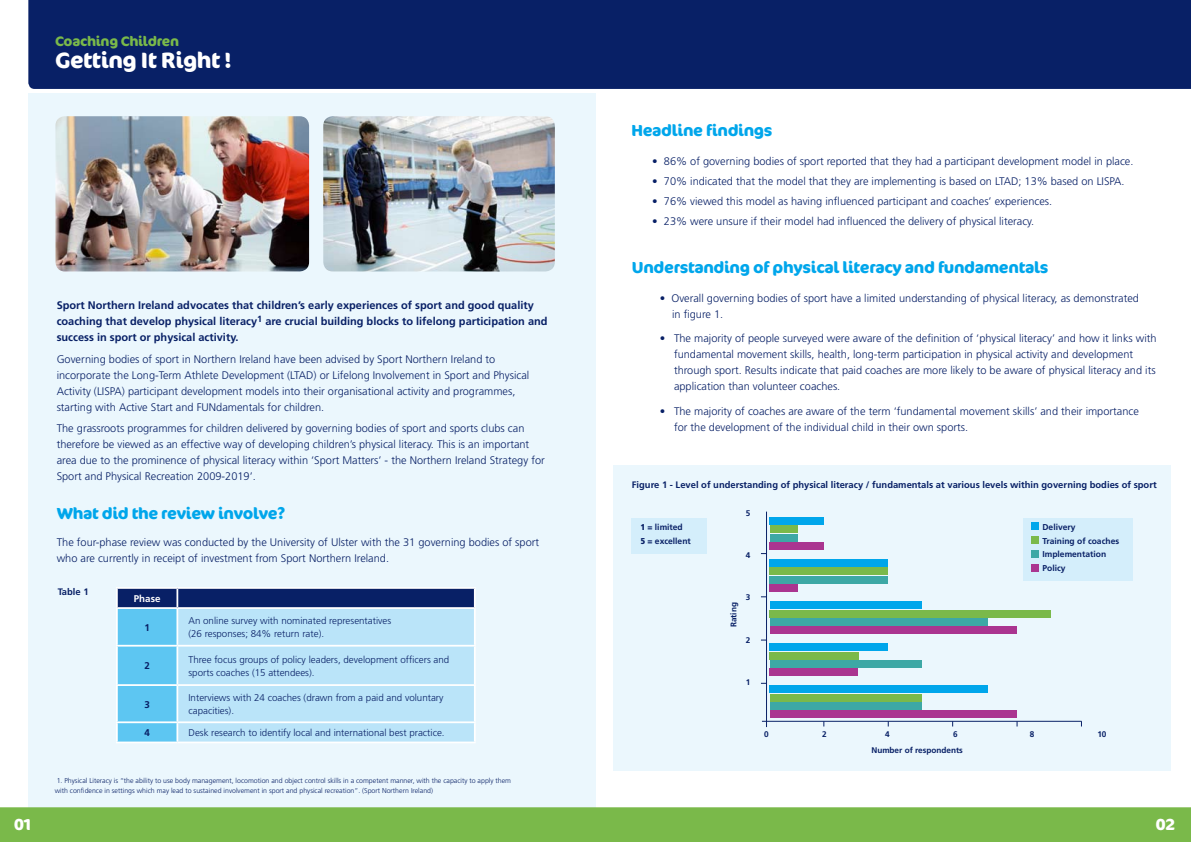
<style>
.page{position:relative;width:1191px;height:842px;background:#fff}
.page>*{position:absolute;margin:0;border:0;box-sizing:border-box;transform-origin:0 0}
.t1{font:700 22.1px "Cocon";letter-spacing:-.02em;color:#fff}
.t2{font:700 16px "Cocon";letter-spacing:-.02em;color:#00a6eb}
.t3{font:700 16px "Cocon";color:#fff}
.t4{font:700 13.7px "Cocon";letter-spacing:-.02em;color:#7ab94a}
.t5{font:300 11px/16px "Frutiger";color:#082066}
.t6{font:700 11px/16px "Frutiger";color:#082066}
.t7{font:300 9.8px/13.3px "Frutiger";color:#082066}
.t8{font:700 9.8px "Frutiger";color:#fff}
.t9{font:700 9.8px "Frutiger";color:#082066}
.t10{font:700 9.4px "Frutiger";color:#082066}
.t11{font:700 8.5px/13.6px "Frutiger";color:#082066}
.t12{font:700 8.2px "Frutiger";color:#082066}
.t13{font:300 7px/10px "Frutiger";color:#082066}
.s1{font-weight:900;font-stretch:condensed}
</style>
<div class="page">
<div style="left:28px;top:94px;width:567px;height:724px;background:#ebf7fd"></div>
<div style="left:0;top:807px;width:1191px;height:35px;background:#7ab94a"></div>
<div style="left:28px;top:0;width:1163px;height:89px;background:#082066"></div>
<hr style="left:116px;top:587px;width:61px;height:2px;background:#fff">
<hr style="left:177px;top:587px;width:299px;height:2px;background:#fff">
<svg style="left:116px;top:588px;width:360px;height:153px"></svg>
<hr style="left:116px;top:741px;width:61px;height:2px;background:#fff">
<hr style="left:177px;top:741px;width:299px;height:2px;background:#fff">
<div style="left:613px;top:465px;width:558px;height:305px;background:#ebf7fd"></div>
<hr style="left:766px;top:512px;width:1px;height:215px;background:#082066">
<hr style="left:762px;top:721px;width:319px;height:1px;background:#082066">
<div style="left:769px;top:517px;width:55px;height:8px;background:#00a6eb"></div>
<div style="left:769px;top:526px;width:28px;height:7px;background:#7ab94a"></div>
<div style="left:769px;top:534px;width:28px;height:7px;background:#3da8a5"></div>
<div style="left:769px;top:542px;width:55px;height:8px;background:#aa3590"></div>
<div style="left:769px;top:559px;width:119px;height:8px;background:#00a6eb"></div>
<div style="left:769px;top:568px;width:119px;height:7px;background:#7ab94a"></div>
<div style="left:769px;top:576px;width:119px;height:7px;background:#3da8a5"></div>
<div style="left:769px;top:585px;width:29px;height:7px;background:#aa3590"></div>
<div style="left:769px;top:601px;width:152px;height:8px;background:#00a6eb"></div>
<div style="left:769px;top:610px;width:282px;height:7px;background:#7ab94a"></div>
<div style="left:769px;top:618px;width:218px;height:8px;background:#3da8a5"></div>
<div style="left:769px;top:627px;width:247px;height:7px;background:#aa3590"></div>
<div style="left:769px;top:643px;width:119px;height:8px;background:#00a6eb"></div>
<div style="left:769px;top:652px;width:89px;height:7px;background:#7ab94a"></div>
<div style="left:769px;top:660px;width:152px;height:8px;background:#3da8a5"></div>
<div style="left:769px;top:669px;width:89px;height:7px;background:#aa3590"></div>
<div style="left:769px;top:686px;width:218px;height:7px;background:#00a6eb"></div>
<div style="left:769px;top:694px;width:152px;height:7px;background:#7ab94a"></div>
<div style="left:769px;top:702px;width:152px;height:8px;background:#3da8a5"></div>
<div style="left:769px;top:711px;width:247px;height:7px;background:#aa3590"></div>
<div style="left:1023px;top:518px;width:109px;height:62px;background:#d4eefb"></div>
<div style="left:1030px;top:523px;width:8px;height:7px;background:#00a6eb"></div>
<div style="left:1030px;top:536px;width:8px;height:8px;background:#7ab94a"></div>
<div style="left:1030px;top:550px;width:8px;height:8px;background:#3da8a5"></div>
<div style="left:1030px;top:564px;width:8px;height:7px;background:#aa3590"></div>
<img style="left:55px;top:116px;width:254px;height:155px">
<img style="left:323px;top:116px;width:232px;height:155px">
<div style="left:631px;top:518px;width:75px;height:35px;background:#d4eefb"></div>
<p class="t4" style="left:55px;top:33px;width:126px">Coaching Children</p>
<h1 class="t1" style="left:55px;top:47px;width:178px">Getting It Right !</h1>
<p class="t6" style="left:57px;top:297px;width:492px">Sport Northern Ireland advocates that children’s early experiences of sport and good quality coaching that develop physical literacy<sup>1</sup> are crucial building blocks to lifelong participation and success in sport or physical activity.</p>
<p class="t5" style="left:57px;top:351px;width:474px">Governing bodies of sport in Northern Ireland have been advised by Sport Northern Ireland to incorporate the Long-Term Athlete Development (LTAD) or Lifelong Involvement in Sport and Physical Activity (LISPA) participant development models into their organisational activity and programmes, starting with Active Start and FUNdamentals for children.</p>
<p class="t5" style="left:57px;top:421px;width:489px">The grassroots programmes for children delivered by governing bodies of sport and sports clubs can therefore be viewed as an effective way of developing children’s physical literacy. This is an important area due to the prominence of physical literacy within ‘Sport Matters’ - the Northern Ireland Strategy for Sport and Physical Recreation 2009-2019’.</p>
<h2 class="t2" style="left:57px;top:503px;width:230px">What did the review involve?</h2>
<p class="t5" style="left:57px;top:534px;width:484px">The four-phase review was conducted by the University of Ulster with the 31 governing bodies of sport who are currently in receipt of investment from Sport Northern Ireland.</p>
<p class="t8" style="left:134px;top:593px;width:28px">Phase</p>
<p class="t9" style="left:144px;top:621px;width:7px">1</p>
<p class="t7" style="left:188px;top:614px;width:204px">An online survey with nominated representatives (26 responses; 84% return rate).</p>
<p class="t9" style="left:144px;top:660px;width:7px">2</p>
<p class="t7" style="left:188px;top:652px;width:262px">Three focus groups of policy leaders, development officers and sports coaches (15 attendees).</p>
<p class="t9" style="left:144px;top:698px;width:7px">3</p>
<p class="t7" style="left:188px;top:691px;width:257px">Interviews with 24 coaches (drawn from a paid and voluntary capacities).</p>
<p class="t9" style="left:144px;top:727px;width:7px">4</p>
<p class="t7" style="left:188px;top:726px;width:258px">Desk research to identify local and international best practice.</p>
<p class="t10" style="left:58px;top:586px;width:32px">Table 1</p>
<p class="t13" style="left:55px;top:775px;width:458px">1. Physical Literacy is “the ability to use body management, locomotion and object control skills in a competent manner, with the capacity to apply them with confidence in settings which may lead to sustained involvement in sport and physical recreation”. (Sport Northern Ireland)</p>
<h2 class="t2" style="left:631px;top:121px;width:143px">Headline findings</h2>
<p class="t5" style="left:652px;top:154px;width:483px">• 86% of governing bodies of sport reported that they had a participant development model in place.</p>
<p class="t5" style="left:652px;top:173px;width:474px">• 70% indicated that the model that they are implementing is based on LTAD; 13% based on LISPA.</p>
<p class="t5" style="left:652px;top:193px;width:401px">• 76% viewed this model as having influenced participant and coaches’ experiences.</p>
<p class="t5" style="left:652px;top:213px;width:383px">• 23% were unsure if their model had influenced the delivery of physical literacy.</p>
<h2 class="t2" style="left:632px;top:258px;width:418px">Understanding of physical literacy and fundamentals</h2>
<p class="t5" style="left:672px;top:290px;width:468px;text-indent:-12px">• Overall governing bodies of sport have a limited understanding of physical literacy, as demonstrated in figure 1.</p>
<p class="t5" style="left:674px;top:330px;width:484px;text-indent:-14px">• The majority of people surveyed were aware of the definition of ‘physical literacy’ and how it links with fundamental movement skills, health, long-term participation in physical activity and development through sport. Results indicate that paid coaches are more likely to be aware of physical literacy and its application than volunteer coaches.</p>
<p class="t5" style="left:674px;top:403px;width:466px;text-indent:-14px">• The majority of coaches are aware of the term ‘fundamental movement skills’ and their importance for the development of the individual child in their own sports.</p>
<p class="t10" style="left:632px;top:479px;width:526px">Figure 1 - Level of understanding of physical literacy / fundamentals at various levels within governing bodies of sport</p>
<p class="t11" style="left:641px;top:520px;width:51px"><span class="s1">1 =</span> limited<br><span class="s1">5 =</span> excellent</p>
<p class="t12" style="left:746px;top:509px;width:6px">5</p>
<p class="t12" style="left:746px;top:551px;width:6px">4</p>
<p class="t12" style="left:746px;top:592px;width:6px">3</p>
<p class="t12" style="left:746px;top:635px;width:6px">2</p>
<p class="t12" style="left:746px;top:677px;width:6px">1</p>
<p class="t12" style="left:729px;top:627px;width:27px;rotate:-90deg">Rating</p>
<p class="t11" style="left:1042px;top:520px;width:78px">Delivery<br>Training of coaches<br>Implementation<br>Policy</p>
<p class="t12" style="left:764px;top:729px;width:6px">0</p>
<p class="t12" style="left:822px;top:729px;width:6px">2</p>
<p class="t12" style="left:885px;top:729px;width:6px">4</p>
<p class="t12" style="left:953px;top:729px;width:6px">6</p>
<p class="t12" style="left:1030px;top:729px;width:6px">8</p>
<p class="t12" style="left:1097px;top:729px;width:11px">10</p>
<p class="t12" style="left:871px;top:745px;width:93px">Number of respondents</p>
<h2 class="t3" style="left:14px;top:814px;width:18px">01</h2>
<h2 class="t3" style="left:1155px;top:814px;width:21px">02</h2>
</div>
